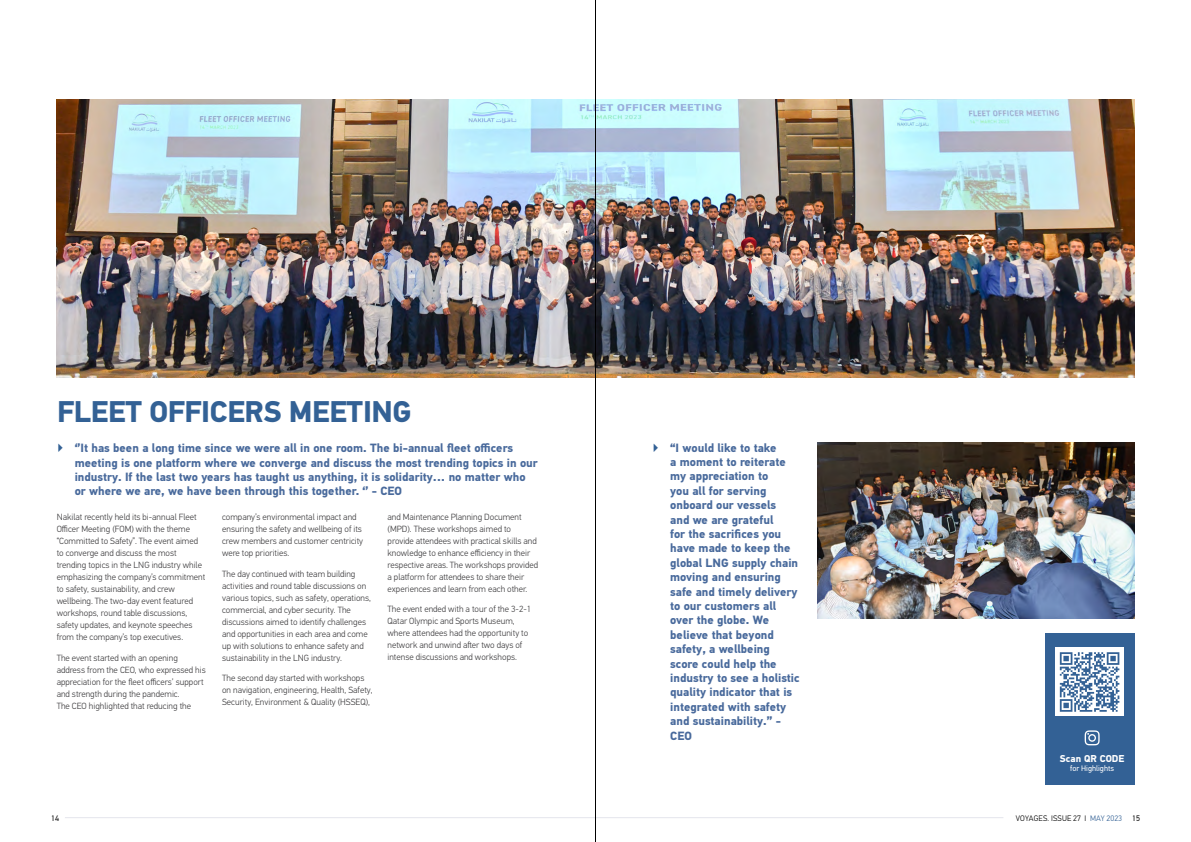
<style>
.page{position:relative;width:1191px;height:842px;background:#fff}
.page>*{position:absolute;margin:0;border:0;box-sizing:border-box;transform-origin:0 0}
.t1{font:700 30px "PF Din Text Universal";letter-spacing:-.01em;color:#336195}
.t2{font:700 12px/14.4px "PF Din Text Universal";color:#496a9c}
.t3{font:700 10px "PF Din Text Universal";color:#fff}
.t4{font:300 9px/12px "PF Din Text Universal";color:#414042}
.t5{font:300 8px "PF Din Text Universal";letter-spacing:.02em;color:#000}
.t6{font:8px "PF Din Text Universal";color:#fff}
.t7{font:8px "PF Din Text Universal";color:#000}
.s1{font-weight:400;color:#336195}
.s2{color:#336195}
</style>
<div class="page">
<hr style="left:65px;top:817px;width:938px;height:1px;background:#e4e5ed">
<img style="left:57px;top:99px;width:1077px;height:278px">
<div style="left:1045px;top:634px;width:89px;height:151px;background:#336195"></div>
<div style="left:1055px;top:648px;width:69px;height:68px;background:#fff"></div>
<svg style="left:1084px;top:730px;width:15px;height:15px"></svg>
<svg style="left:1059px;top:652px;width:60px;height:60px"></svg>
<img style="left:817px;top:443px;width:317px;height:175px">
<hr style="left:595px;top:0;width:1px;height:842px;background:#000">
<h1 class="t1" style="left:57px;top:392px;width:356px">FLEET OFFICERS MEETING</h1>
<p class="t2" style="left:75px;top:442px;width:464px;text-indent:-18px"><span class="s1">▶</span> ‘’It has been a long time since we were all in one room. The bi-annual fleet officers meeting is one platform where we converge and discuss the most trending topics in our industry. If the last two years has taught us anything, it is solidarity… no matter who or where we are, we have been through this together. ‘’ - CEO</p>
<p class="t2" style="left:670px;top:441px;width:131px;text-indent:-18px"><span class="s1">▶</span> “I would like to take<br>a moment to reiterate my appreciation to<br>you all for serving onboard our vessels<br>and we are grateful<br>for the sacrifices you have made to keep the global LNG supply chain moving and ensuring safe and timely delivery to our customers all over the globe. We believe that beyond safety, a wellbeing score could help the industry to see a holistic quality indicator that is integrated with safety and sustainability.’’ -<br>CEO</p>
<p class="t4" style="left:387px;top:511px;width:152px">and Maintenance Planning Document (MPD). These workshops aimed to provide attendees with practical skills and knowledge to enhance efficiency in their respective areas. The workshops provided a platform for attendees to share their experiences and learn from each other.</p>
<p class="t4" style="left:387px;top:604px;width:145px">The event ended with a tour of the 3-2-1<br>Qatar Olympic and Sports Museum, where attendees had the opportunity to network and unwind after two days of intense discussions and workshops.</p>
<p class="t4" style="left:222px;top:511px;width:142px">company’s environmental impact and ensuring the safety and wellbeing of its crew members and customer centricity were top priorities.</p>
<p class="t4" style="left:222px;top:568px;width:150px">The day continued with team building activities and round table discussions on various topics, such as safety, operations, commercial, and cyber security. The discussions aimed to identify challenges and opportunities in each area and come up with solutions to enhance safety and sustainability in the LNG industry.</p>
<p class="t4" style="left:222px;top:672px;width:152px">The second day started with workshops on navigation, engineering, Health, Safety,<br>Security, Environment &amp; Quality (HSSEQ),</p>
<p class="t4" style="left:57px;top:512px;width:150px">Nakilat recently held its bi-annual Fleet Officer Meeting (FOM) with the theme “Committed to Safety”. The event aimed to converge and discuss the most trending topics in the LNG industry while emphasizing the company’s commitment to safety, sustainability, and crew wellbeing. The two-day event featured workshops, round table discussions, safety updates, and keynote speeches from the company’s top executives.</p>
<p class="t4" style="left:57px;top:652px;width:151px">The event started with an opening address from the CEO, who expressed his appreciation for the fleet officers’ support and strength during the pandemic.<br>The CEO highlighted that reducing the</p>
<p class="t3" style="left:1060px;top:752px;width:66px">Scan QR CODE</p>
<p class="t6" style="left:1070px;top:764px;width:46px">for Highlights</p>
<p class="t7" style="left:51px;top:813px;width:9px">14</p>
<p class="t5" style="left:1015px;top:813px;width:108px">VOYAGES. ISSUE 27 I <span class="s2">MAY 2023</span></p>
<p class="t7" style="left:1132px;top:813px;width:9px">15</p>
</div>
